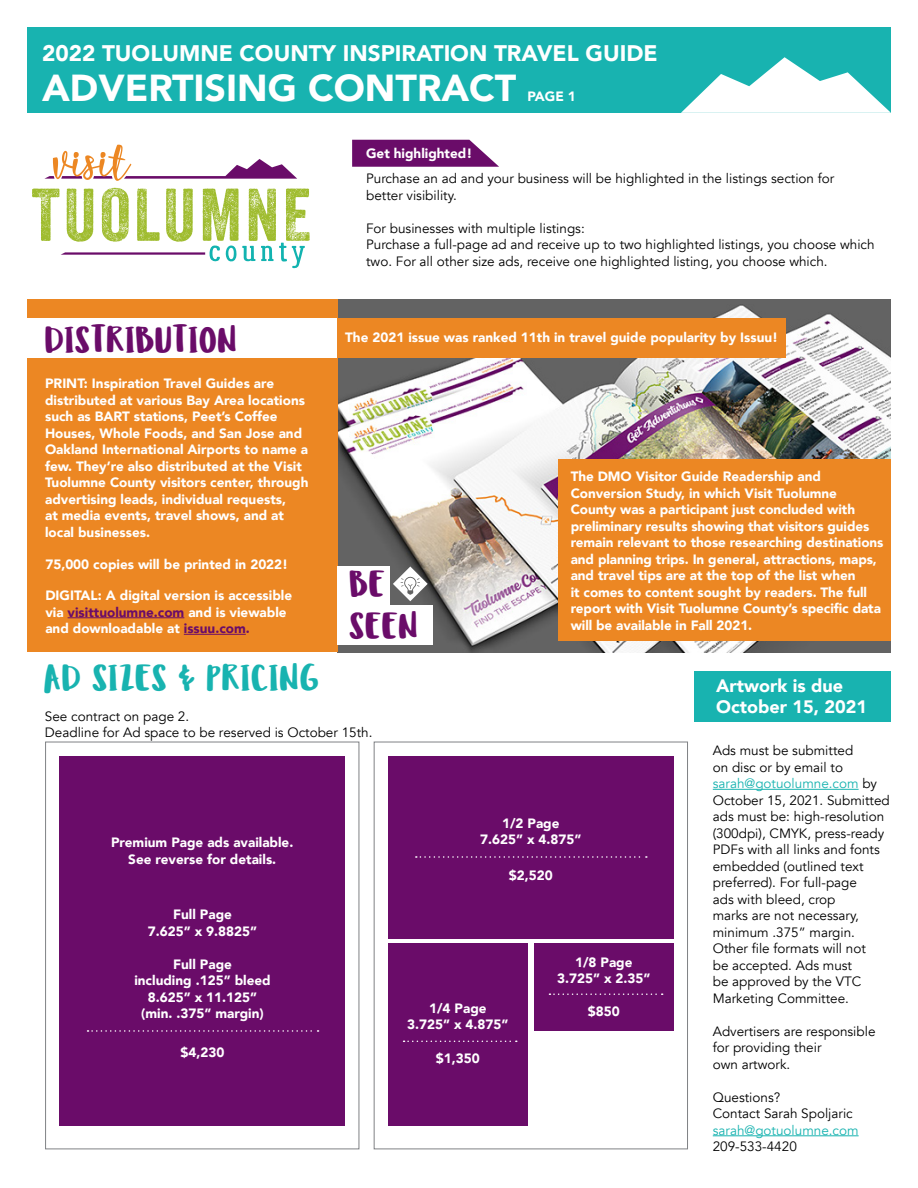
<style>
.page{position:relative;width:918px;height:1188px;background:#fff}
.page>*{position:absolute;margin:0;border:0;box-sizing:border-box;transform-origin:0 0}
.t1{font:900 37.5px "Avenir";color:#fff}
.t2{font:37.5px/42px "Ludicrous";color:#6a0c69}
.t3{font:37.5px "Ludicrous";color:#18b3b0}
.t4{font:900 22.5px "Avenir";color:#fff}
.t5{font:900 18px/21px "Avenir";color:#fff}
.t6{font:900 13.5px/16.5px "Avenir";color:#fff;text-align:center}
.t7{font:13.5px/16.5px "Avenir";color:#000}
.t8{font:13.5px "Avenir";color:#18b3b0}
.s1{color:#6a0c69}
.s2{color:#18b3b0}
</style>
<div class="page">
<div style="left:27px;top:27px;width:864px;height:85px;background:#18b3b0"></div>
<img style="left:338px;top:300px;width:553px;height:352px">
<div style="left:27px;top:300px;width:311px;height:352px;background:#ec8723"></div>
<hr style="left:68px;top:617px;width:116px;height:1px;background:#6a0c69">
<hr style="left:184px;top:634px;width:62px;height:1px;background:#6a0c69">
<div style="left:27px;top:318px;width:311px;height:40px;background:#fff"></div>
<div style="left:338px;top:605px;width:95px;height:39px;background:#fff"></div>
<div style="left:338px;top:566px;width:52px;height:40px;background:#fff"></div>
<svg style="left:393px;top:566px;width:35px;height:35px"></svg>
<div style="left:559px;top:459px;width:332px;height:182px;background:#ec8723"></div>
<div style="left:337px;top:318px;width:449px;height:40px;background:#ec8723"></div>
<svg style="left:352px;top:140px;width:147px;height:27px;background:#7a2679"></svg>
<svg style="left:44px;top:145px;width:253px;height:36px"></svg>
<svg style="left:32px;top:188px;width:278px;height:81px"></svg>
<div style="left:45px;top:742px;width:314px;height:407px;border:1px solid #808285"></div>
<div style="left:60px;top:756px;width:285px;height:370px;background:#6a0c69"></div>
<svg style="left:88px;top:1030px;width:231px;height:2px"></svg>
<div style="left:374px;top:742px;width:314px;height:407px;border:1px solid #808285"></div>
<div style="left:388px;top:756px;width:285px;height:182px;background:#6a0c69"></div>
<div style="left:388px;top:943px;width:140px;height:183px;background:#6a0c69"></div>
<div style="left:534px;top:943px;width:139px;height:88px;background:#6a0c69"></div>
<svg style="left:416px;top:856px;width:231px;height:2px"></svg>
<svg style="left:404px;top:1041px;width:113px;height:1px"></svg>
<div style="left:694px;top:671px;width:197px;height:51px;background:#18b3b0"></div>
<hr style="left:713px;top:789px;width:146px;height:1px;background:#18b3b0">
<hr style="left:713px;top:1135px;width:146px;height:1px;background:#18b3b0">
<svg style="left:681px;top:57px;width:210px;height:56px"></svg>
<svg style="left:549px;top:993px;width:114px;height:2px"></svg>
<h2 class="t4" style="left:42px;top:34px;width:617px">2022 TUOLUMNE COUNTY INSPIRATION TRAVEL GUIDE</h2>
<h1 class="t1" style="left:42px;top:56px;width:476px">ADVERTISING CONTRACT</h1>
<p class="t6" style="left:527px;top:88px;width:50px">PAGE 1</p>
<h1 class="t2" style="left:45px;top:319px;width:193px">DISTRIBUTION</h1>
<p class="t6" style="left:45px;top:375px;width:265px;text-align:left">PRINT: Inspiration Travel Guides are distributed at various Bay Area locations such as BART stations, Peet’s Coffee Houses, Whole Foods, and San Jose and Oakland International Airports to name a few. They’re also distributed at the Visit Tuolumne County visitors center, through advertising leads, individual requests,<br>at media events, travel shows, and at local businesses.</p>
<p class="t6" style="left:45px;top:555px;width:244px">75,000 copies will be printed in 2022!</p>
<p class="t6" style="left:45px;top:587px;width:248px;text-align:left">DIGITAL: A digital version is accessible via <span class="s1">visittuolumne.com</span> and is viewable and downloadable at <span class="s1">issuu.com.</span></p>
<p class="t6" style="left:366px;top:144px;width:108px">Get highlighted!</p>
<p class="t7" style="left:366px;top:171px;width:470px">Purchase an ad and your business will be highlighted in the listings section for better visibility.</p>
<p class="t7" style="left:366px;top:220px;width:510px">For businesses with multiple listings:<br>Purchase a full-page ad and receive up to two highlighted listings, you choose which two. For all other size ads, receive one highlighted listing, you choose which.</p>
<p class="t6" style="left:345px;top:329px;width:434px">The 2021 issue was ranked 11th in travel guide popularity by Issuu!</p>
<h1 class="t2" style="left:350px;top:564px;width:70px">BE<br>SEEN</h1>
<p class="t6" style="left:571px;top:468px;width:314px;text-align:left">The DMO Visitor Guide Readership and Conversion Study, in which Visit Tuolumne County was a participant just concluded with preliminary results showing that visitors guides remain relevant to those researching destinations and planning trips. In general, attractions, maps, and travel tips are at the top of the list when<br>it comes to content sought by readers. The full report with Visit Tuolumne County’s specific data will be available in Fall 2021.</p>
<h1 class="t3" style="left:45px;top:655px;width:275px">AD SIZES &amp; PRICING</h1>
<p class="t7" style="left:45px;top:709px;width:329px">See contract on page 2.<br>Deadline for Ad space to be reserved is October 15th.</p>
<p class="t6" style="left:111px;top:834px;width:184px">Premium Page ads available.<br>See reverse for details.</p>
<p class="t6" style="left:148px;top:906px;width:111px">Full Page<br>7.625” x 9.8825”</p>
<p class="t6" style="left:134px;top:955px;width:138px">Full Page<br>including .125” bleed<br>8.625” x 11.125” (min. .375” margin)</p>
<p class="t6" style="left:181px;top:1044px;width:45px">$4,230</p>
<p class="t6" style="left:480px;top:814px;width:103px">1/2 Page<br>7.625” x 4.875”</p>
<p class="t6" style="left:509px;top:867px;width:45px">$2,520</p>
<p class="t6" style="left:407px;top:999px;width:103px">1/4 Page<br>3.725” x 4.875”</p>
<p class="t6" style="left:436px;top:1050px;width:45px">$1,350</p>
<p class="t6" style="left:557px;top:954px;width:95px">1/8 Page<br>3.725” x 2.35”</p>
<p class="t6" style="left:588px;top:1002px;width:33px">$850</p>
<h3 class="t5" style="left:716px;top:675px;width:152px">Artwork is due<br>October 15, 2021</h3>
<p class="t7" style="left:713px;top:743px;width:179px">Ads must be submitted<br>on disc or by email to <span class="s2">sarah@gotuolumne.com</span> by<br>October 15, 2021. Submitted ads must be: high-resolution (300dpi), CMYK, press-ready<br>PDFs with all links and fonts embedded (outlined text preferred). For full-page<br>ads with bleed, crop<br>marks are not necessary, minimum .375” margin.<br>Other file formats will not<br>be accepted. Ads must<br>be approved by the VTC<br>Marketing Committee.</p>
<p class="t7" style="left:713px;top:1023px;width:164px">Advertisers are responsible for providing their<br>own artwork.</p>
<p class="t7" style="left:713px;top:1089px;width:141px">Questions?<br>Contact Sarah Spoljaric</p>
<p class="t8" style="left:713px;top:1122px;width:147px">sarah@gotuolumne.com</p>
<p class="t7" style="left:713px;top:1139px;width:86px">209-533-4420</p>
</div>
